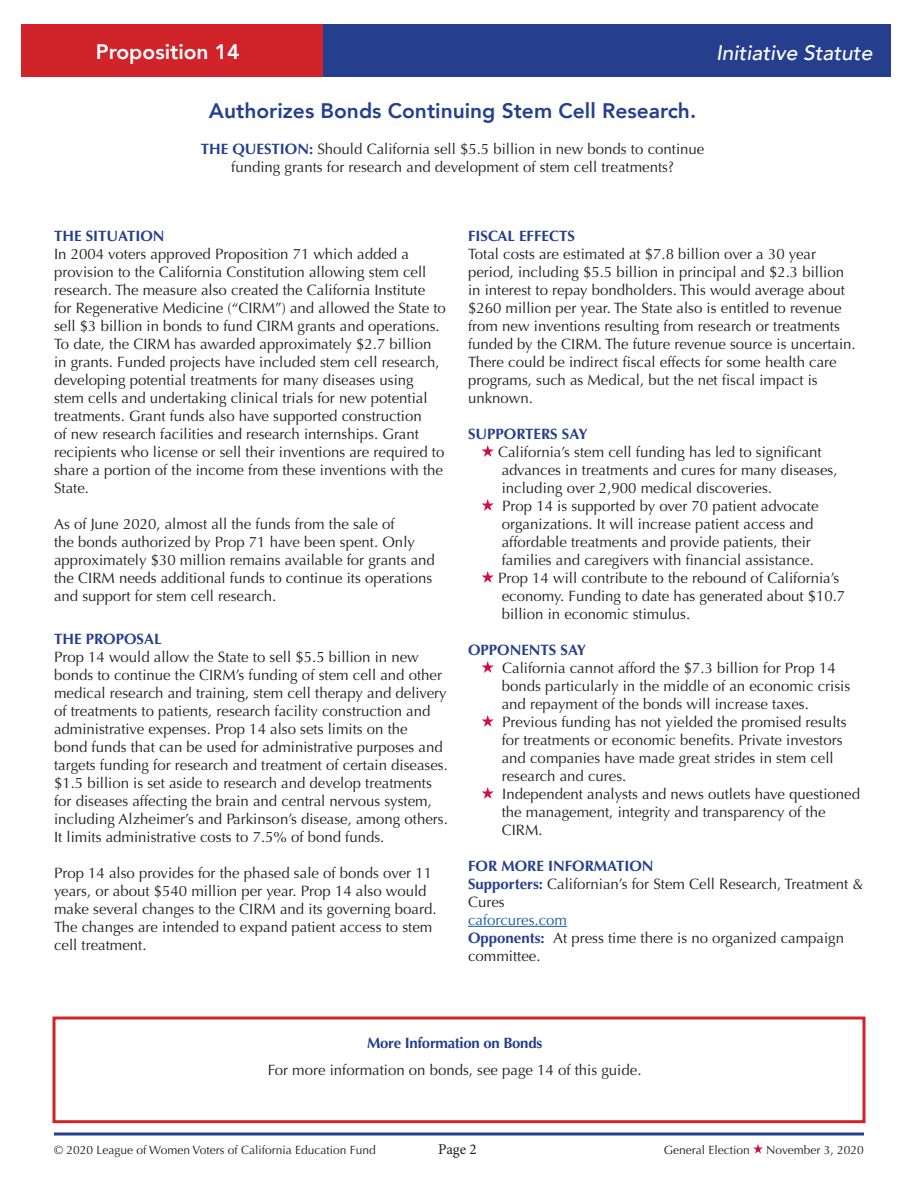
<style>
.page{position:relative;width:918px;height:1188px;background:#fff}
.page>*{position:absolute;margin:0;border:0;box-sizing:border-box;transform-origin:0 0}
.t1{font:800 21px "Avenir";color:#253f8e}
.t2{font:italic 500 21px "Avenir";color:#fff}
.t3{font:800 21px "Avenir";color:#fff}
.t4{font:15px/18px "Optima";color:#231f20}
.t5{font:700 15px "Optima";color:#253f8e}
.t6{font:700 15px "Optima";letter-spacing:-.02em;color:#253f8e}
.t7{font:15px "Optima";color:#175d9e}
.t8{font:15px "Minion Pro";color:#231f20}
.t9{font:12px "Optima";color:#231f20}
.s1{font-weight:700;color:#253f8e}
</style>
<div class="page">
<svg style="left:54px;top:1132px;width:810px;height:4px;background:#5b6eaa"></svg>
<svg style="left:753px;top:1144px;width:10px;height:10px"></svg>
<div style="left:323px;top:25px;width:568px;height:52px;background:#253f8e"></div>
<div style="left:22px;top:25px;width:301px;height:52px;background:#d1232a"></div>
<hr style="left:468px;top:926px;width:99px;height:1px;background:#175d9e">
<svg style="left:482px;top:445px;width:12px;height:12px"></svg>
<svg style="left:482px;top:499px;width:12px;height:12px"></svg>
<svg style="left:482px;top:571px;width:12px;height:12px"></svg>
<svg style="left:482px;top:661px;width:12px;height:12px"></svg>
<svg style="left:482px;top:715px;width:12px;height:12px"></svg>
<svg style="left:482px;top:787px;width:12px;height:12px"></svg>
<div style="left:52px;top:1017px;width:814px;height:106px;border:3px solid #d1232a"></div>
<p class="t3" style="left:96px;top:36px;width:145px">Proposition 14</p>
<p class="t2" style="left:716px;top:40px;width:158px">Initiative Statute</p>
<p class="t1" style="left:209px;top:95px;width:489px">Authorizes Bonds Continuing Stem Cell Research.</p>
<p class="t4" style="left:201px;top:141px;width:505px"><span class="s1">THE QUESTION:</span> Should California sell $5.5 billion in new bonds to continue</p>
<p class="t4" style="left:231px;top:159px;width:444px">funding grants for research and development of stem cell treatments?</p>
<p class="t5" style="left:54px;top:227px;width:112px">THE SITUATION</p>
<p class="t4" style="left:54px;top:245px;width:393px">In 2004 voters approved Proposition 71 which added a provision to the California Constitution allowing stem cell research. The measure also created the California Institute for Regenerative Medicine (“CIRM”) and allowed the State to sell $3 billion in bonds to fund CIRM grants and operations.<br>To date, the CIRM has awarded approximately $2.7 billion in grants. Funded projects have included stem cell research, developing potential treatments for many diseases using stem cells and undertaking clinical trials for new potential treatments. Grant funds also have supported construction<br>of new research facilities and research internships. Grant recipients who license or sell their inventions are required to share a portion of the income from these inventions with the State.</p>
<p class="t4" style="left:54px;top:515px;width:382px">As of June 2020, almost all the funds from the sale of<br>the bonds authorized by Prop 71 have been spent. Only approximately $30 million remains available for grants and the CIRM needs additional funds to continue its operations and support for stem cell research.</p>
<p class="t5" style="left:54px;top:630px;width:109px">THE PROPOSAL</p>
<p class="t4" style="left:54px;top:648px;width:395px">Prop 14 would allow the State to sell $5.5 billion in new bonds to continue the CIRM’s funding of stem cell and other medical research and training, stem cell therapy and delivery of treatments to patients, research facility construction and administrative expenses. Prop 14 also sets limits on the<br>bond funds that can be used for administrative purposes and targets funding for research and treatment of certain diseases. $1.5 billion is set aside to research and develop treatments for diseases affecting the brain and central nervous system, including Alzheimer’s and Parkinson’s disease, among others.<br>It limits administrative costs to 7.5% of bond funds.</p>
<p class="t4" style="left:54px;top:864px;width:384px">Prop 14 also provides for the phased sale of bonds over 11 years, or about $540 million per year. Prop 14 also would make several changes to the CIRM and its governing board.<br>The changes are intended to expand patient access to stem cell treatment.</p>
<p class="t5" style="left:468px;top:227px;width:108px">FISCAL EFFECTS</p>
<p class="t4" style="left:468px;top:245px;width:389px">Total costs are estimated at $7.8 billion over a 30 year period, including $5.5 billion in principal and $2.3 billion in interest to repay bondholders. This would average about $260 million per year. The State also is entitled to revenue from new inventions resulting from research or treatments funded by the CIRM. The future revenue source is uncertain.<br>There could be indirect fiscal effects for some health care programs, such as Medical, but the net fiscal impact is unknown.</p>
<p class="t5" style="left:468px;top:425px;width:121px">SUPPORTERS SAY</p>
<p class="t4" style="left:498px;top:443px;width:341px">California’s stem cell funding has led to significant advances in treatments and cures for many diseases, including over 2,900 medical discoveries.</p>
<p class="t4" style="left:502px;top:497px;width:318px">Prop 14 is supported by over 70 patient advocate organizations. It will increase patient access and affordable treatments and provide patients, their families and caregivers with financial assistance.</p>
<p class="t4" style="left:498px;top:569px;width:349px">Prop 14 will contribute to the rebound of California’s economy. Funding to date has generated about $10.7 billion in economic stimulus.</p>
<p class="t5" style="left:468px;top:641px;width:120px">OPPONENTS SAY</p>
<p class="t4" style="left:502px;top:659px;width:350px">California cannot afford the $7.3 billion for Prop 14 bonds particularly in the middle of an economic crisis and repayment of the bonds will increase taxes.</p>
<p class="t4" style="left:502px;top:713px;width:346px">Previous funding has not yielded the promised results for treatments or economic benefits. Private investors and companies have made great strides in stem cell research and cures.</p>
<p class="t4" style="left:502px;top:785px;width:360px">Independent analysts and news outlets have questioned the management, integrity and transparency of the<br>CIRM.</p>
<p class="t5" style="left:468px;top:857px;width:187px">FOR MORE INFORMATION</p>
<p class="t4" style="left:468px;top:875px;width:397px"><span class="s1">Supporters:</span> Californian’s for Stem Cell Research, Treatment &amp;<br>Cures</p>
<p class="t7" style="left:468px;top:911px;width:100px">caforcures.com</p>
<p class="t4" style="left:468px;top:929px;width:377px"><span class="s1">Opponents:</span> At press time there is no organized campaign committee.</p>
<p class="t6" style="left:367px;top:1034px;width:177px">More Information on Bonds</p>
<p class="t4" style="left:268px;top:1061px;width:375px">For more information on bonds, see page 14 of this guide.</p>
<p class="t9" style="left:54px;top:1143px;width:323px">© 2020 League of Women Voters of California Education Fund</p>
<p class="t8" style="left:438px;top:1139px;width:40px">Page 2</p>
<p class="t9" style="left:664px;top:1143px;width:87px">General Election</p>
<p class="t9" style="left:766px;top:1143px;width:99px">November 3, 2020</p>
</div>
